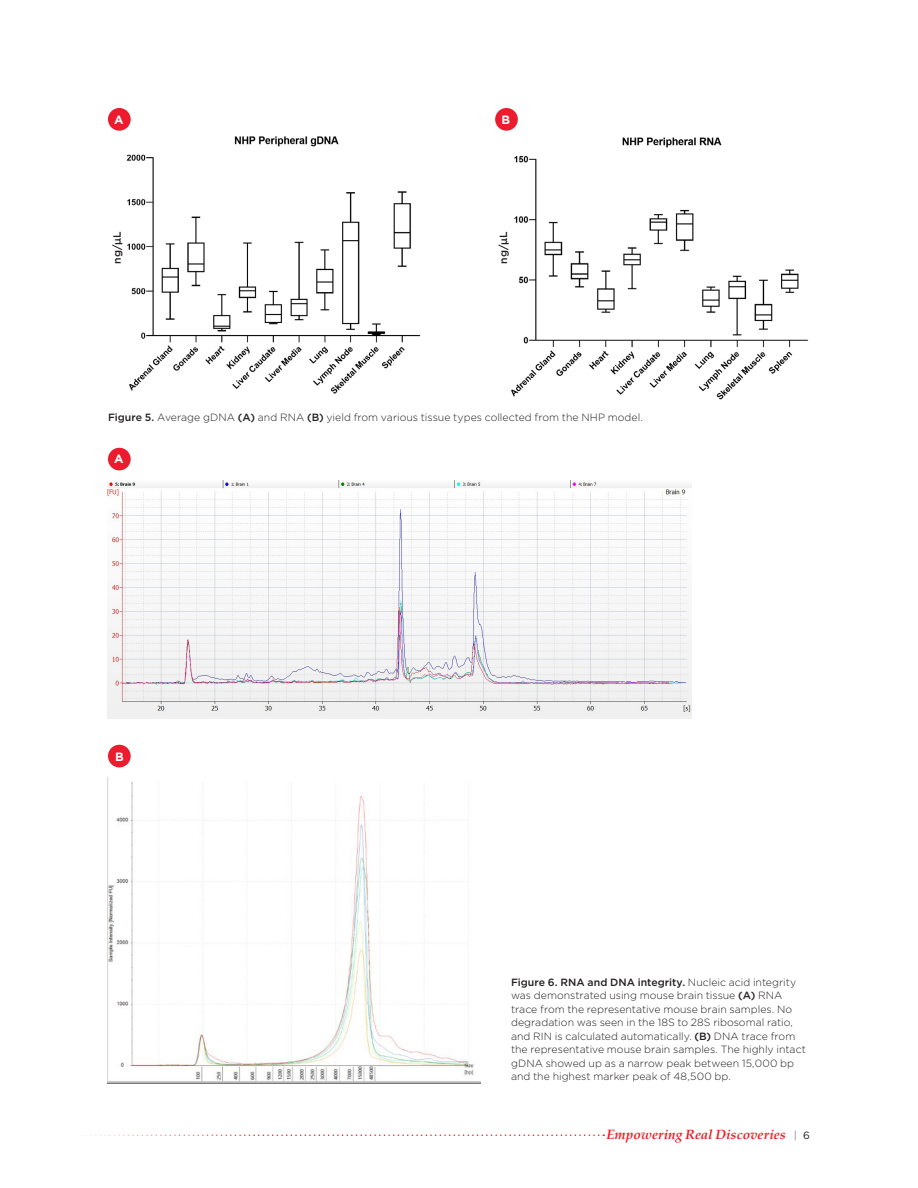
<style>
.page{position:relative;width:918px;height:1188px;background:#fff}
.page>*{position:absolute;margin:0;border:0;box-sizing:border-box;transform-origin:0 0}
.t1{font:italic 700 13.5px "Palatino";color:#ee1d23}
.Doc_-_Body{font:700 12px "Gotham";color:#fff}
.Doc_-_Fig_Table{font:300 10.5px/13.5px "Gotham";color:#231f20}
.Doc_-_Fig_Table-2{font:500 10.5px "Gotham";letter-spacing:.015em;color:#231f20}
.s1{font-weight:500}
.s2{font-family:"Gotham";font-weight:400;font-style:normal;font-size:10.5px;color:#7e868d}
.s3{font-family:"Gotham";font-weight:400;font-style:normal;font-size:10.5px;color:#231f20}
</style>
<div class="page">
<svg style="left:81px;top:1134px;width:523px;height:2px"></svg>
<img style="left:126px;top:136px;width:295px;height:258px">
<img style="left:511px;top:137px;width:298px;height:263px">
<div style="left:108px;top:108px;width:23px;height:23px;background:#ea1c2d;border-radius:50%"></div>
<div style="left:495px;top:108px;width:23px;height:23px;background:#ea1c2d;border-radius:50%"></div>
<img style="left:108px;top:481px;width:584px;height:238px">
<div style="left:108px;top:448px;width:23px;height:22px;background:#ea1c2d;border-radius:50%"></div>
<img style="left:108px;top:782px;width:372px;height:301px">
<div style="left:108px;top:745px;width:23px;height:22px;background:#ea1c2d;border-radius:50%"></div>
<div style="left:499px;top:209px;width:14px;height:77px;background:#fff"></div>
<div style="left:112px;top:209px;width:15px;height:77px;background:#fff"></div>
<p class="Doc_-_Body" style="left:114px;top:111px;width:11px">A</p>
<p class="Doc_-_Body" style="left:501px;top:111px;width:10px">B</p>
<p class="Doc_-_Fig_Table-2" style="left:110px;top:264px;width:34px;rotate:-90deg">ng/µL</p>
<p class="Doc_-_Fig_Table-2" style="left:497px;top:264px;width:34px;rotate:-90deg">ng/µL</p>
<p class="Doc_-_Fig_Table" style="left:108px;top:410px;width:536px"><span class="s1">Figure 5.</span> Average gDNA <span class="s1">(A)</span> and RNA <span class="s1">(B)</span> yield from various tissue types collected from the NHP model.</p>
<p class="Doc_-_Body" style="left:114px;top:451px;width:11px">A</p>
<p class="Doc_-_Body" style="left:115px;top:749px;width:10px">B</p>
<p class="Doc_-_Fig_Table" style="left:511px;top:975px;width:296px"><span class="s1">Figure 6. RNA and DNA integrity.</span> Nucleic acid integrity was demonstrated using mouse brain tissue <span class="s1">(A)</span> RNA trace from the representative mouse brain samples. No degradation was seen in the 18S to 28S ribosomal ratio, and RIN is calculated automatically. <span class="s1">(B)</span> DNA trace from the representative mouse brain samples. The highly intact gDNA showed up as a narrow peak between 15,000 bp and the highest marker peak of 48,500 bp.</p>
<p class="t1" style="left:606px;top:1123px;width:205px">Empowering Real Discoveries <span class="s2">|</span> <span class="s3">6</span></p>
</div>
